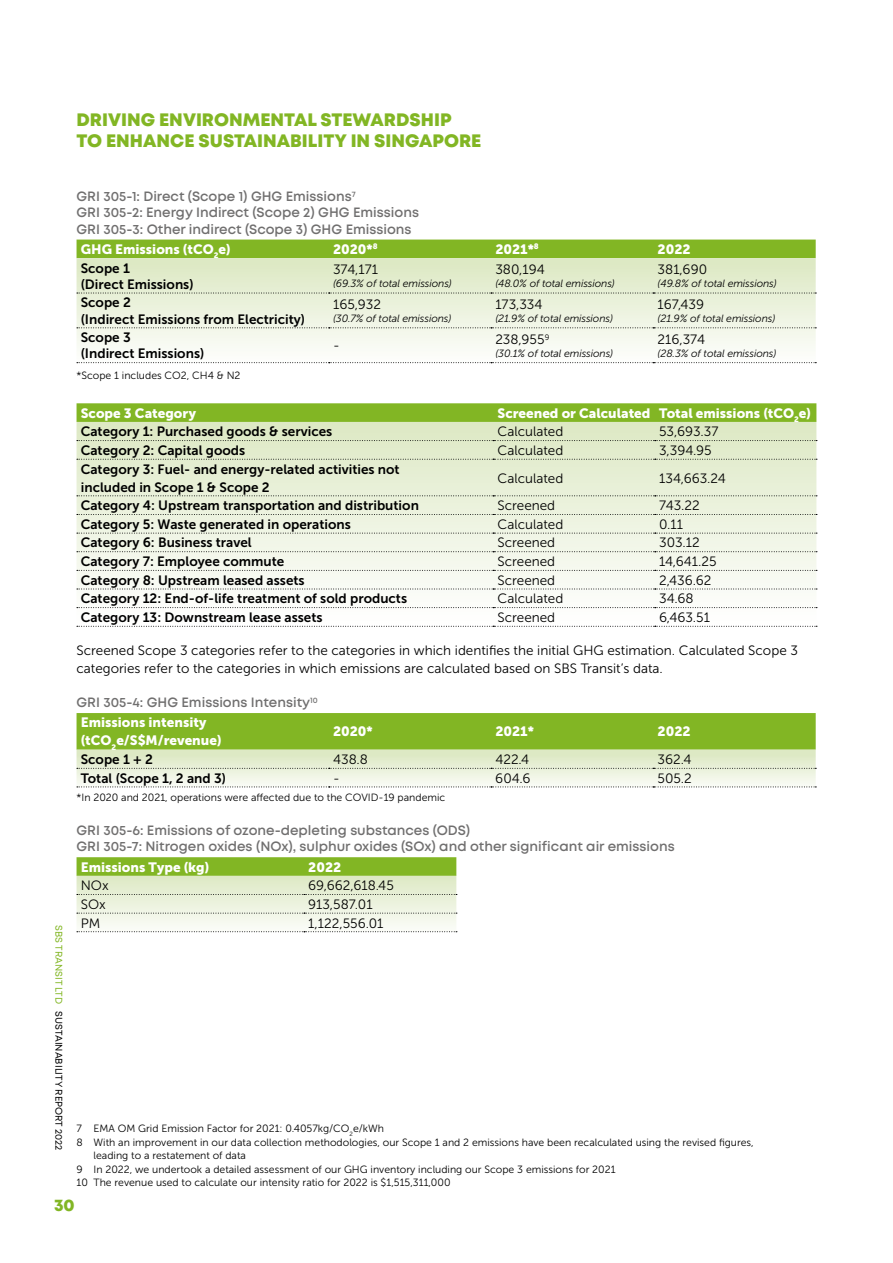
<style>
.page{position:relative;width:893px;height:1263px;background:#fff}
.page>*{position:absolute;margin:0;border:0;box-sizing:border-box;transform-origin:0 0}
.t1{font:800 18px/21.6px "Mont";color:#82b624}
.t2{font:800 16.95px "Mont";color:#82b624}
.t3{font:13.5px/16.2px "Museo Sans 700";color:#000}
.t4{font:13.5px/18px "Museo Sans 300";color:#000}
.t5{font:600 13.5px/16.2px "Mont";color:#706f6f}
.t6{font:13.5px/18px "Museo Sans 900";color:#fff}
.t7{font:10.5px "Museo Sans 300";color:#000}
.t8{font:italic 10.5px "Museo Sans 300";letter-spacing:-.01em;color:#000}
.t9{font:9.75px "Mont";color:#000}
.s1{color:#82b624}
</style>
<div class="page">
<div style="left:77px;top:240px;width:739px;height:18px;background:#82b624"></div>
<svg style="left:77px;top:258px;width:739px;height:90px;background:#e9f0da"></svg>
<svg style="left:77px;top:293px;width:739px;height:1px"></svg>
<svg style="left:77px;top:327px;width:739px;height:1px"></svg>
<svg style="left:77px;top:362px;width:739px;height:1px"></svg>
<svg style="left:77px;top:403px;width:739px;height:19px;background:#84b728"></svg>
<svg style="left:77px;top:422px;width:739px;height:204px"></svg>
<svg style="left:77px;top:440px;width:740px;height:1px"></svg>
<svg style="left:77px;top:459px;width:740px;height:1px"></svg>
<svg style="left:77px;top:495px;width:740px;height:1px"></svg>
<svg style="left:77px;top:514px;width:740px;height:1px"></svg>
<svg style="left:77px;top:533px;width:740px;height:1px"></svg>
<svg style="left:77px;top:551px;width:740px;height:1px"></svg>
<svg style="left:77px;top:570px;width:740px;height:1px"></svg>
<svg style="left:77px;top:589px;width:740px;height:1px"></svg>
<svg style="left:77px;top:607px;width:740px;height:1px"></svg>
<svg style="left:77px;top:626px;width:740px;height:1px"></svg>
<svg style="left:77px;top:713px;width:739px;height:74px;background:#b5d27f"></svg>
<svg style="left:77px;top:857px;width:380px;height:75px;background:#cfe0ad"></svg>
<h1 class="t1" style="left:77px;top:109px;width:406px">DRIVING ENVIRONMENTAL STEWARDSHIP<br>TO ENHANCE SUSTAINABILITY IN SINGAPORE</h1>
<p class="t5" style="left:77px;top:188px;width:344px">GRI 305-1: Direct (Scope 1) GHG Emissions<sup>7<br></sup>GRI 305-2: Energy Indirect (Scope 2) GHG Emissions<br>GRI 305-3: Other indirect (Scope 3) GHG Emissions</p>
<p class="t6" style="left:81px;top:240px;width:151px">GHG Emissions (tCO<sub>2</sub>e)</p>
<p class="t6" style="left:333px;top:240px;width:46px">2020*<sup>8</sup></p>
<p class="t6" style="left:495px;top:240px;width:45px">2021*<sup>8</sup></p>
<p class="t6" style="left:658px;top:240px;width:34px">2022</p>
<p class="t3" style="left:81px;top:260px;width:114px">Scope 1<br>(Direct Emissions)</p>
<p class="t4" style="left:333px;top:261px;width:46px">374,171</p>
<p class="t4" style="left:495px;top:261px;width:51px">380,194</p>
<p class="t8" style="left:495px;top:278px;width:121px">(48.0% of total emissions)</p>
<p class="t4" style="left:658px;top:261px;width:51px">381,690</p>
<p class="t8" style="left:658px;top:278px;width:121px">(49.8% of total emissions)</p>
<p class="t8" style="left:333px;top:278px;width:120px">(69.3% of total emissions)</p>
<p class="t9" style="left:65px;top:925px;width:227px;rotate:90deg"><span class="s1">SBS TRANSIT LTD</span> SUSTAINABILITY REPORT 2022</p>
<p class="t3" style="left:81px;top:295px;width:226px">Scope 2<br>(Indirect Emissions from Electricity)</p>
<p class="t4" style="left:333px;top:296px;width:50px">165,932</p>
<p class="t8" style="left:333px;top:312px;width:120px">(30.7% of total emissions)</p>
<p class="t3" style="left:81px;top:329px;width:125px">Scope 3<br>(Indirect Emissions)</p>
<p class="t4" style="left:333px;top:337px;width:8px">-</p>
<p class="t4" style="left:495px;top:296px;width:49px">173,334</p>
<p class="t8" style="left:495px;top:312px;width:119px">(21.9% of total emissions)</p>
<p class="t4" style="left:495px;top:330px;width:56px">238,955<sup>9</sup></p>
<p class="t8" style="left:495px;top:347px;width:119px">(30.1% of total emissions)</p>
<p class="t4" style="left:658px;top:296px;width:48px">167,439</p>
<p class="t8" style="left:658px;top:312px;width:119px">(21.9% of total emissions)</p>
<p class="t4" style="left:658px;top:330px;width:49px">216,374</p>
<p class="t8" style="left:658px;top:347px;width:120px">(28.3% of total emissions)</p>
<p class="t7" style="left:77px;top:370px;width:165px">*Scope 1 includes CO2, CH4 &amp; N2</p>
<p class="t6" style="left:81px;top:404px;width:117px">Scope 3 Category</p>
<p class="t6" style="left:497px;top:404px;width:315px">Screened or Calculated Total emissions (tCO<sub>2</sub>e)</p>
<p class="t3" style="left:81px;top:424px;width:253px">Category 1: Purchased goods &amp; services</p>
<p class="t4" style="left:497px;top:423px;width:67px">Calculated</p>
<p class="t4" style="left:659px;top:423px;width:61px">53,693.37</p>
<p class="t3" style="left:81px;top:442px;width:166px">Category 2: Capital goods</p>
<p class="t4" style="left:497px;top:441px;width:67px">Calculated</p>
<p class="t4" style="left:659px;top:441px;width:54px">3,394.95</p>
<p class="t3" style="left:81px;top:460px;width:320px;line-height:18px">Category 3: Fuel- and energy-related activities not included in Scope 1 &amp; Scope 2</p>
<p class="t4" style="left:497px;top:469px;width:67px">Calculated</p>
<p class="t4" style="left:659px;top:469px;width:68px">134,663.24</p>
<p class="t3" style="left:81px;top:497px;width:340px">Category 4: Upstream transportation and distribution</p>
<p class="t4" style="left:497px;top:497px;width:59px">Screened</p>
<p class="t4" style="left:659px;top:497px;width:42px">743.22</p>
<p class="t3" style="left:81px;top:516px;width:272px">Category 5: Waste generated in operations</p>
<p class="t4" style="left:497px;top:515px;width:67px">Calculated</p>
<p class="t4" style="left:659px;top:515px;width:26px">0.11</p>
<p class="t3" style="left:81px;top:535px;width:172px">Category 6: Business travel</p>
<p class="t4" style="left:497px;top:534px;width:59px">Screened</p>
<p class="t4" style="left:659px;top:534px;width:42px">303.12</p>
<p class="t3" style="left:81px;top:553px;width:205px">Category 7: Employee commute</p>
<p class="t4" style="left:497px;top:553px;width:59px">Screened</p>
<p class="t4" style="left:659px;top:553px;width:59px">14,641.25</p>
<p class="t3" style="left:81px;top:572px;width:225px">Category 8: Upstream leased assets</p>
<p class="t4" style="left:497px;top:571px;width:59px">Screened</p>
<p class="t4" style="left:659px;top:571px;width:54px">2,436.62</p>
<p class="t3" style="left:81px;top:591px;width:328px">Category 12: End-of-life treatment of sold products</p>
<p class="t4" style="left:497px;top:590px;width:67px">Calculated</p>
<p class="t4" style="left:659px;top:590px;width:36px">34.68</p>
<p class="t3" style="left:81px;top:609px;width:243px">Category 13: Downstream lease assets</p>
<p class="t4" style="left:497px;top:608px;width:59px">Screened</p>
<p class="t4" style="left:659px;top:608px;width:53px">6,463.51</p>
<p class="t4" style="left:77px;top:641px;width:723px">Screened Scope 3 categories refer to the categories in which identifies the initial GHG estimation. Calculated Scope 3 categories refer to the categories in which emissions are calculated based on SBS Transit’s data.</p>
<p class="t5" style="left:77px;top:694px;width:243px">GRI 305-4: GHG Emissions Intensity<sup>10</sup></p>
<p class="t6" style="left:81px;top:714px;width:142px">Emissions intensity (tCO<sub>2</sub>e/S$M/revenue)</p>
<p class="t6" style="left:333px;top:723px;width:41px">2020*</p>
<p class="t6" style="left:495px;top:723px;width:40px">2021*</p>
<p class="t6" style="left:658px;top:723px;width:34px">2022</p>
<p class="t3" style="left:81px;top:751px;width:74px">Scope 1 + 2</p>
<p class="t4" style="left:333px;top:750px;width:36px">438.8</p>
<p class="t4" style="left:495px;top:750px;width:35px">422.4</p>
<p class="t4" style="left:658px;top:750px;width:35px">362.4</p>
<p class="t3" style="left:81px;top:770px;width:147px">Total (Scope 1, 2 and 3)</p>
<p class="t4" style="left:333px;top:769px;width:8px">-</p>
<p class="t4" style="left:495px;top:769px;width:37px">604.6</p>
<p class="t4" style="left:658px;top:769px;width:36px">505.2</p>
<p class="t7" style="left:77px;top:791px;width:370px">*In 2020 and 2021, operations were affected due to the COVID-19 pandemic</p>
<p class="t5" style="left:77px;top:822px;width:600px">GRI 305-6: Emissions of ozone-depleting substances (ODS)<br>GRI 305-7: Nitrogen oxides (NOx), sulphur oxides (SOx) and other significant air emissions</p>
<p class="t6" style="left:81px;top:858px;width:130px">Emissions Type (kg)</p>
<p class="t6" style="left:308px;top:858px;width:34px">2022</p>
<p class="t4" style="left:81px;top:877px;width:29px">NOx</p>
<p class="t4" style="left:308px;top:877px;width:87px">69,662,618.45</p>
<p class="t4" style="left:81px;top:895px;width:27px">SOx</p>
<p class="t4" style="left:308px;top:895px;width:66px">913,587.01</p>
<p class="t4" style="left:81px;top:914px;width:21px">PM</p>
<p class="t4" style="left:308px;top:914px;width:77px">1,122,556.01</p>
<p class="t7" style="left:77px;top:1123px;width:309px">7 EMA OM Grid Emission Factor for 2021: 0.4057kg/CO<sub>2</sub>e/kWh</p>
<p class="t7" style="left:77px;top:1137px;width:679px">8 With an improvement in our data collection methodologies, our Scope 1 and 2 emissions have been recalculated using the revised figures,</p>
<p class="t7" style="left:94px;top:1150px;width:154px">leading to a restatement of data</p>
<p class="t7" style="left:77px;top:1164px;width:540px">9 In 2022, we undertook a detailed assessment of our GHG inventory including our Scope 3 emissions for 2021</p>
<p class="t7" style="left:77px;top:1177px;width:376px">10 The revenue used to calculate our intensity ratio for 2022 is $1,515,311,000</p>
<p class="t2" style="left:54px;top:1194px;width:22px">30</p>
</div>
